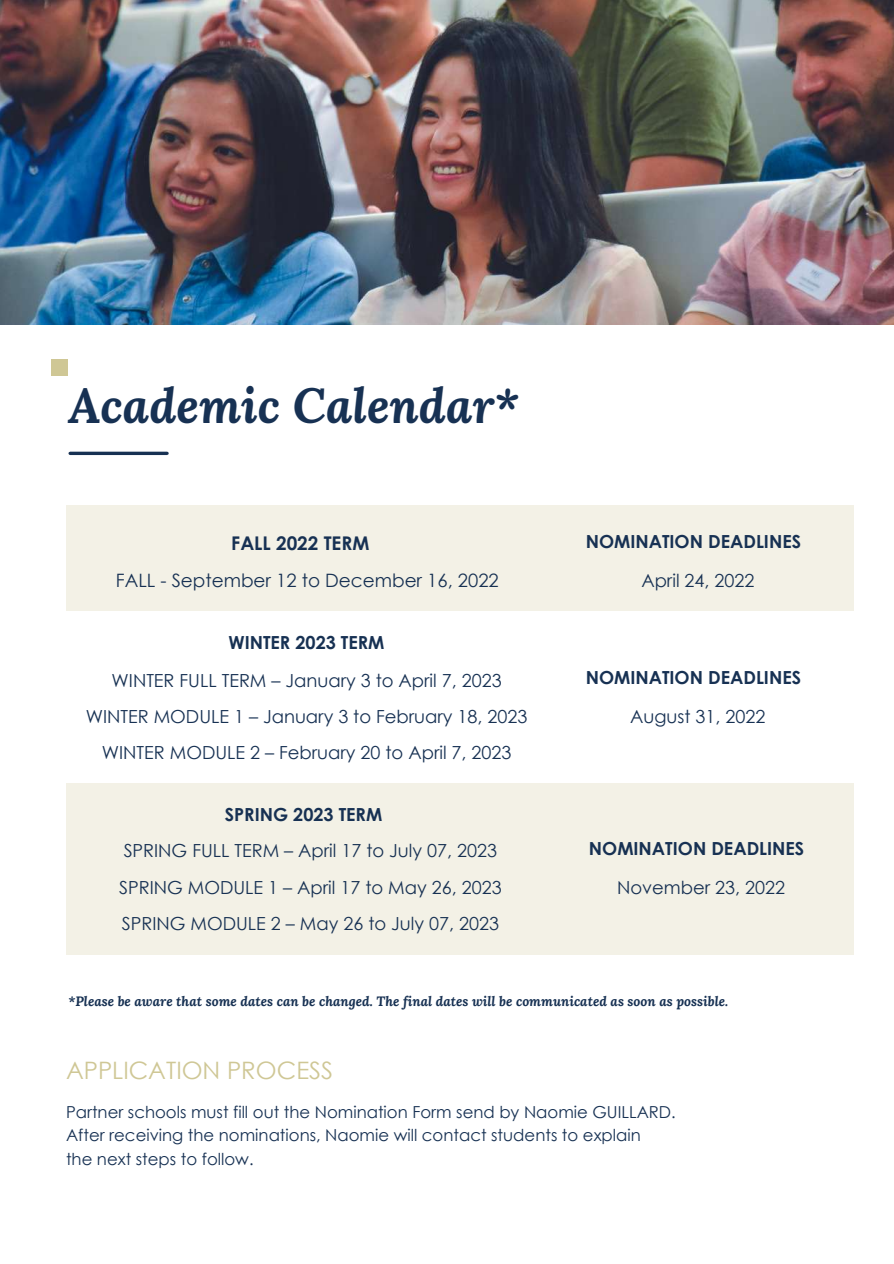
<style>
.page{position:relative;width:894px;height:1264px;background:#fff}
.page>*{position:absolute;margin:0;border:0;box-sizing:border-box;transform-origin:0 0}
.t1{font:italic 700 48px "Lora";color:#173153}
.t2{font:24px "Century Gothic";color:#cfc795}
.t3{font:700 18.9px "Century Gothic";color:#173153}
.t4{font:18.45px "Century Gothic";color:#173153}
.t5{font:18px/36px "Century Gothic";color:#173153;text-align:center}
.t6{font:700 18px "Century Gothic";color:#173153}
.t7{font:16.5px/23.7px "Century Gothic";color:#173153}
.t8{font:italic 700 13.5px "Lora";color:#173153}
</style>
<div class="page">
<img style="left:0;top:0;width:893px;height:324px">
<div style="left:51px;top:359px;width:17px;height:17px;background:#cfc795"></div>
<div style="left:66px;top:505px;width:787px;height:106px;background:#f3f1e6"></div>
<div style="left:66px;top:783px;width:787px;height:171px;background:#f3f1e6"></div>
<svg style="left:70px;top:451px;width:97px;height:4px"></svg>
<h1 class="t1" style="left:68px;top:373px;width:452px">Academic Calendar*</h1>
<p class="t3" style="left:231px;top:531px;width:139px">FALL 2022 TERM</p>
<p class="t4" style="left:116px;top:568px;width:384px">FALL - September 12 to December 16, 2022</p>
<p class="t6" style="left:228px;top:631px;width:157px">WINTER 2023 TERM</p>
<p class="t5" style="left:86px;top:661px;width:443px">WINTER FULL TERM – January 3 to April 7, 2023<br>WINTER MODULE 1 – January 3 to February 18, 2023<br>WINTER MODULE 2 – February 20 to April 7, 2023</p>
<p class="t6" style="left:225px;top:802px;width:159px">SPRING 2023 TERM</p>
<p class="t5" style="left:119px;top:832px;width:384px;text-align:left">SPRING FULL TERM – April 17 to July 07, 2023<br>SPRING MODULE 1 – April 17 to May 26, 2023<br>SPRING MODULE 2 – May 26 to July 07, 2023</p>
<p class="t6" style="left:585px;top:530px;width:217px">NOMINATION DEADLINES</p>
<p class="t5" style="left:641px;top:562px;width:115px">April 24, 2022</p>
<p class="t6" style="left:585px;top:666px;width:217px">NOMINATION DEADLINES</p>
<p class="t5" style="left:630px;top:698px;width:137px">August 31, 2022</p>
<p class="t6" style="left:588px;top:837px;width:217px">NOMINATION DEADLINES</p>
<p class="t5" style="left:617px;top:869px;width:169px">November 23, 2022</p>
<p class="t8" style="left:68px;top:992px;width:661px">*Please be aware that some dates can be changed. The final dates will be communicated as soon as possible.</p>
<h2 class="t2" style="left:66px;top:1055px;width:268px">APPLICATION PROCESS</h2>
<p class="t7" style="left:66px;top:1099px;width:611px">Partner schools must fill out the Nomination Form send by Naomie GUILLARD.<br>After receiving the nominations, Naomie will contact students to explain<br>the next steps to follow.</p>
</div>
